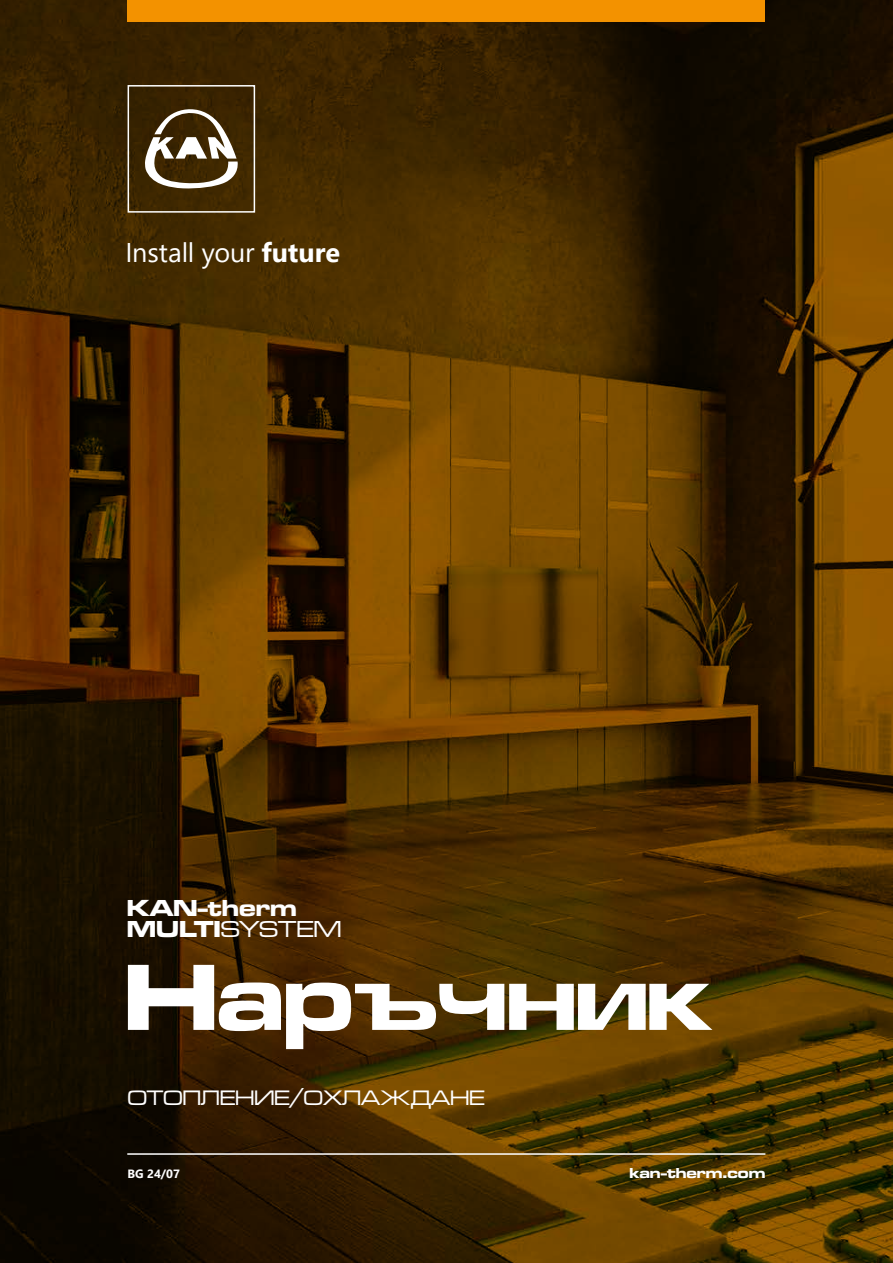
<style>
.page{position:relative;width:893px;height:1263px;background:#fff}
.page>*{position:absolute;margin:0;border:0;box-sizing:border-box;transform-origin:0 0}
.t1{font:97.5px "Microgramma D Bol Ext";letter-spacing:-.025em;color:#fff}
.t2{font:27px "Segoe UI";letter-spacing:-.01em;color:#fff}
.t3{font:24px "Microgramma D Med Ext";letter-spacing:-.005em;color:#fff}
.t4{font:24px "Microgramma D Bol Ext";color:#fff}
.t5{font:21.75px "Microgramma D Med Ext";letter-spacing:-.01em;color:#fff}
.t6{font:15px "Microgramma D Bol Ext";color:#fff}
.t7{font:700 12px "Segoe UI";color:#fff}
.s1{font-weight:700}
.s2{font-family:"Microgramma D Bol Ext"}
</style>
<div class="page">
<img style="left:0;top:0;width:893px;height:1263px">
<div style="left:128px;top:85px;width:127px;height:128px;border:2px solid #fff"></div>
<svg style="left:145px;top:102px;width:94px;height:87px"></svg>
<div style="left:128px;top:0;width:637px;height:21px;background:#f39200"></div>
<hr style="left:127px;top:1153px;width:638px;height:2px;background:#fff">
<p class="t2" style="left:125px;top:227px;width:216px">Install your <span class="s1">future</span></p>
<p class="t4" style="left:127px;top:892px;width:171px">KAN-therm</p>
<p class="t3" style="left:127px;top:914px;width:216px"><span class="s2">MULTI</span>SYSTEM</p>
<h1 class="t1" style="left:123px;top:931px;width:589px">Наръчник</h1>
<p class="t5" style="left:127px;top:1083px;width:359px">ОТОПЛЕНИЕ/ОХЛАЖДАНЕ</p>
<p class="t7" style="left:128px;top:1162px;width:54px">BG 24/07</p>
<p class="t6" style="left:629px;top:1163px;width:137px">kan-therm.com</p>
</div>
